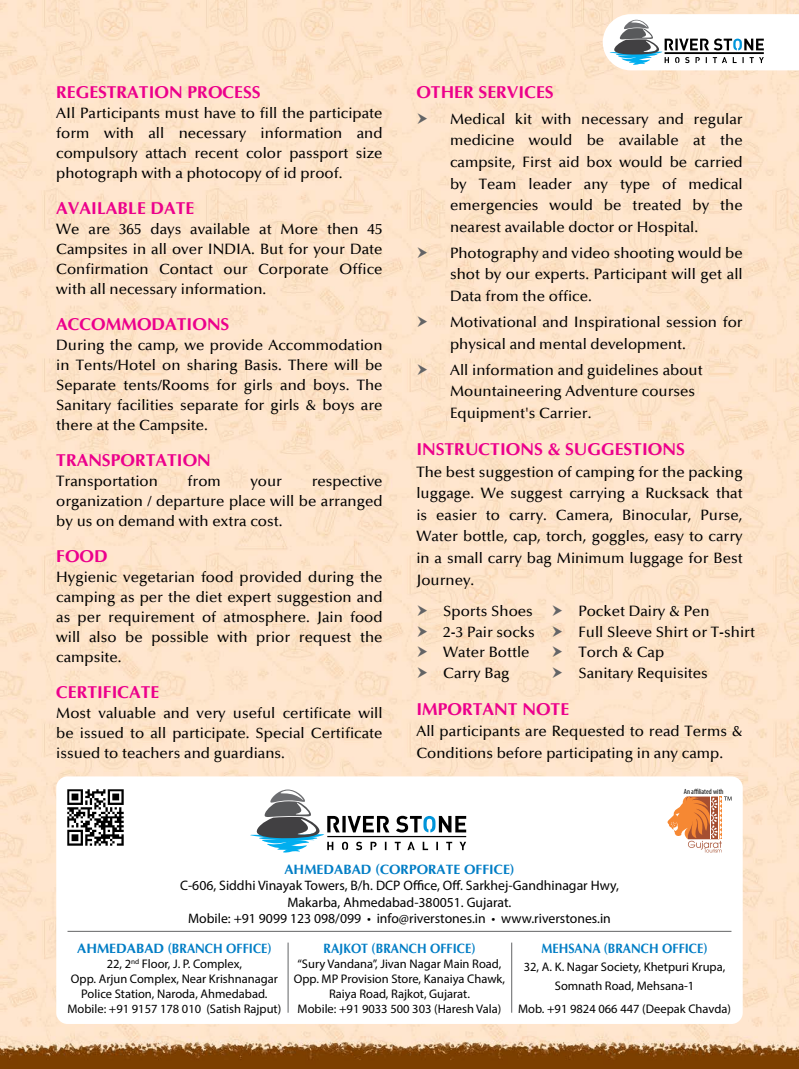
<style>
.page{position:relative;width:799px;height:1069px;background:#fff}
.page>*{position:absolute;margin:0;border:0;box-sizing:border-box;transform-origin:0 0}
.t1{font:700 17.5px "Optima";color:#ec008c}
.t2{font:500 15px/20px "Optima";color:#000;text-align:justify}
.t3{font:13.75px/16.5px "Myriad Pro";color:#000;text-align:center}
.t4{font:700 13.75px "Optima";color:#007dc5}
.t5{font:700 13.75px "Optima";color:#007dc5;scale:.9 1}
.t6{font:12.5px/15px "Myriad Pro";color:#000;text-align:center}
.t7{font:condensed 7.5px "Myriad Pro";color:#000}
</style>
<div class="page">
<img style="left:0;top:0;width:799px;height:1069px">
<svg style="left:603px;top:14px;width:196px;height:56px"></svg>
<div style="left:56px;top:776px;width:686px;height:248px;background:#fff;border-radius:11px"></div>
<img style="left:68px;top:789px;width:56px;height:57px">
<svg style="left:250px;top:789px;width:216px;height:63px"></svg>
<svg style="left:667px;top:796px;width:64px;height:56px"></svg>
<hr style="left:68px;top:931px;width:663px;height:1px;background:#636466">
<hr style="left:288px;top:942px;width:1px;height:71px;background:#636466">
<hr style="left:511px;top:942px;width:1px;height:71px;background:#636466">
<svg style="left:418px;top:113px;width:9px;height:11px"></svg>
<svg style="left:418px;top:247px;width:9px;height:11px"></svg>
<svg style="left:418px;top:316px;width:9px;height:11px"></svg>
<svg style="left:418px;top:363px;width:9px;height:11px"></svg>
<svg style="left:418px;top:605px;width:9px;height:11px"></svg>
<svg style="left:553px;top:605px;width:9px;height:11px"></svg>
<svg style="left:418px;top:626px;width:9px;height:11px"></svg>
<svg style="left:553px;top:626px;width:9px;height:11px"></svg>
<svg style="left:418px;top:646px;width:9px;height:11px"></svg>
<svg style="left:553px;top:646px;width:9px;height:11px"></svg>
<svg style="left:418px;top:667px;width:9px;height:11px"></svg>
<svg style="left:553px;top:667px;width:9px;height:11px"></svg>
<p class="t1" style="left:56px;top:82px;width:206px">REGESTRATION PROCESS</p>
<p class="t2" style="left:56px;top:103px;width:328px">AIl Participants must have to fill the participate form with all necessary information and compulsory attach recent color passport size photograph with a photocopy of id proof.</p>
<p class="t1" style="left:56px;top:198px;width:140px">AVAILABLE DATE</p>
<p class="t2" style="left:56px;top:219px;width:328px">We are 365 days available at More then 45<br>Campsites in all over INDIA. But for your Date Confirmation Contact our Corporate Office with all necessary information.</p>
<p class="t1" style="left:56px;top:314px;width:175px">ACCOMMODATIONS</p>
<p class="t2" style="left:56px;top:335px;width:328px">During the camp, we provide Accommodation in Tents/Hotel on sharing Basis. There will be Separate tents/Rooms for girls and boys. The Sanitary facilities separate for girls &amp; boys are there at the Campsite.</p>
<p class="t1" style="left:56px;top:450px;width:156px">TRANSPORTATION</p>
<p class="t2" style="left:56px;top:471px;width:103px">Transportation</p>
<p class="t2" style="left:187px;top:471px;width:35px">from</p>
<p class="t2" style="left:250px;top:471px;width:33px">your</p>
<p class="t2" style="left:56px;top:471px;width:328px;text-indent:255px">respective organization / departure place will be arranged by us on demand with extra cost.</p>
<p class="t1" style="left:56px;top:546px;width:53px">FOOD</p>
<p class="t2" style="left:56px;top:567px;width:328px">Hygienic vegetarian food provided during the camping as per the diet expert suggestion and as per requirement of atmosphere. Jain food will also be possible with prior request the campsite.</p>
<p class="t1" style="left:56px;top:682px;width:105px">CERTIFICATE</p>
<p class="t2" style="left:56px;top:703px;width:328px">Most valuable and very useful certificate will be issued to all participate. Special Certificate issued to teachers and guardians.</p>
<p class="t1" style="left:416px;top:82px;width:139px">OTHER SERVICES</p>
<p class="t2" style="left:450px;top:108px;width:294px;line-height:21.5px">Medical kit with necessary and regular medicine would be available at the campsite, First aid box would be carried by Team leader any type of medical emergencies would be treated by the nearest available doctor or Hospital.</p>
<p class="t2" style="left:450px;top:242px;width:294px;line-height:21.5px">Photography and video shooting would be shot by our experts. Participant will get all Data from the office.</p>
<p class="t2" style="left:450px;top:311px;width:294px;line-height:21.5px">Motivational and Inspirational session for physical and mental development.</p>
<p class="t2" style="left:450px;top:359px;width:254px;line-height:21.5px;text-align:left">All information and guidelines about<br>Mountaineering Adventure courses<br>Equipment's Carrier.</p>
<p class="t1" style="left:416px;top:440px;width:270px">INSTRUCTIONS &amp; SUGGESTIONS</p>
<p class="t2" style="left:416px;top:461px;width:328px;line-height:21.5px">The best suggestion of camping for the packing luggage. We suggest carrying a Rucksack that is easier to carry. Camera, Binocular, Purse, Water bottle, cap, torch, goggles, easy to carry in a small carry bag Minimum luggage for Best Journey.</p>
<p class="t2" style="left:443px;top:601px;width:91px">Sports Shoes</p>
<p class="t2" style="left:578px;top:601px;width:133px">Pocket Dairy &amp; Pen</p>
<p class="t2" style="left:443px;top:622px;width:93px">2-3 Pair socks</p>
<p class="t2" style="left:578px;top:622px;width:178px">Full Sleeve Shirt or T-shirt</p>
<p class="t2" style="left:443px;top:642px;width:88px">Water Bottle</p>
<p class="t2" style="left:578px;top:642px;width:87px">Torch &amp; Cap</p>
<p class="t2" style="left:443px;top:663px;width:68px">Carry Bag</p>
<p class="t2" style="left:578px;top:663px;width:131px">Sanitary Requisites</p>
<p class="t1" style="left:416px;top:699px;width:154px">IMPORTANT NOTE</p>
<p class="t2" style="left:416px;top:721px;width:328px;line-height:21.5px">All participants are Requested to read Terms &amp;<br>Conditions before participating in any camp.</p>
<p class="t7" style="left:684px;top:786px;width:41px">An affiliated with</p>
<p class="t4" style="left:284px;top:861px;width:231px">AHMEDABAD (CORPORATE OFFICE)</p>
<p class="t3" style="left:180px;top:877px;width:440px">C-606, Siddhi Vinayak Towers, B/h. DCP Office, Off. Sarkhej-Gandhinagar Hwy,<br>Makarba, Ahmedabad-380051. Gujarat.<br>Mobile: +91 9099 123 098/099 • info@riverstones.in • www.riverstones.in</p>
<p class="t4" style="left:77px;top:940px;width:196px">AHMEDABAD (BRANCH OFFICE)</p>
<p class="t6" style="left:68px;top:956px;width:215px">22, 2<sup>nd</sup> Floor, J. P. Complex,<br>Opp. Arjun Complex, Near Krishnanagar Police Station, Naroda, Ahmedabad.<br>Mobile: +91 9157 178 010 (Satish Rajput)</p>
<p class="t5" style="left:323px;top:940px;width:170px">RAJKOT (BRANCH OFFICE)</p>
<p class="t6" style="left:294px;top:956px;width:213px">“Sury Vandana”, Jivan Nagar Main Road, Opp. MP Provision Store, Kanaiya Chawk, Raiya Road, Rajkot, Gujarat.<br>Mobile: +91 9033 500 303 (Haresh Vala)</p>
<p class="t5" style="left:541px;top:940px;width:186px">MEHSANA (BRANCH OFFICE)</p>
<p class="t6" style="left:524px;top:957px;width:203px;line-height:18.5px">32, A. K. Nagar Society, Khetpuri Krupa,<br>Somnath Road, Mehsana-1</p>
<p class="t6" style="left:518px;top:1001px;width:214px">Mob. +91 9824 066 447 (Deepak Chavda)</p>
</div>
